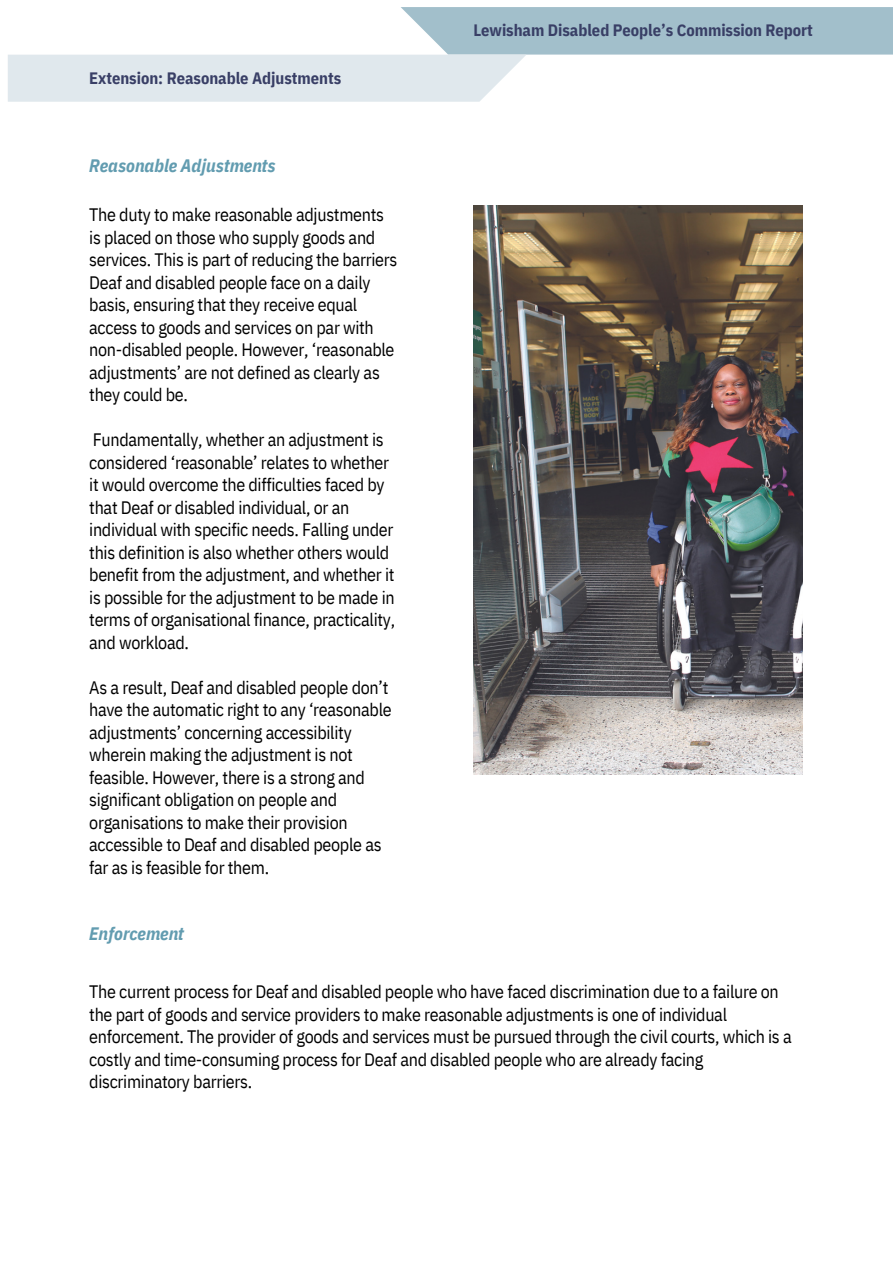
<style>
.page{position:relative;width:893px;height:1264px;background:#fff}
.page>*{position:absolute;margin:0;border:0;box-sizing:border-box;transform-origin:0 0}
.t1{font:18px/22.5px "IBM Plex Sans Cond";letter-spacing:-.015em;color:#000}
.t2{font:italic 700 18px "IBM Plex Sans Cond";color:#629cb0}
.t3{font:700 16.5px "IBM Plex Sans Cond";color:#393f66}
</style>
<div class="page">
<div style="left:400px;top:7px;width:492px;height:48px;background:#a2bfcb"></div>
<div style="left:8px;top:55px;width:518px;height:47px;background:#e0e8ed"></div>
<hr style="left:892px;top:55px;width:1px;height:47px;background:#e0e8ed">
<img style="left:473px;top:205px;width:329px;height:569px">
<p class="t3" style="left:89px;top:67px;width:253px">Extension: Reasonable Adjustments</p>
<p class="t2" style="left:89px;top:153px;width:188px">Reasonable Adjustments</p>
<p class="t1" style="left:89px;top:203px;width:309px">The duty to make reasonable adjustments is placed on those who supply goods and services. This is part of reducing the barriers Deaf and disabled people face on a daily basis, ensuring that they receive equal access to goods and services on par with non-disabled people. However, ‘reasonable adjustments’ are not defined as clearly as they could be.</p>
<p class="t1" style="left:89px;top:428px;width:307px">Fundamentally, whether an adjustment is considered ‘reasonable’ relates to whether it would overcome the difficulties faced by that Deaf or disabled individual, or an individual with specific needs. Falling under this definition is also whether others would benefit from the adjustment, and whether it is possible for the adjustment to be made in terms of organisational finance, practicality, and workload.</p>
<p class="t1" style="left:89px;top:675px;width:304px">As a result, Deaf and disabled people don’t have the automatic right to any ‘reasonable adjustments’ concerning accessibility wherein making the adjustment is not feasible. However, there is a strong and significant obligation on people and organisations to make their provision accessible to Deaf and disabled people as far as is feasible for them.</p>
<p class="t2" style="left:89px;top:921px;width:96px">Enforcement</p>
<p class="t3" style="left:473px;top:19px;width:341px">Lewisham Disabled People’s Commission Report</p>
<p class="t1" style="left:89px;top:980px;width:704px">The current process for Deaf and disabled people who have faced discrimination due to a failure on the part of goods and service providers to make reasonable adjustments is one of individual enforcement. The provider of goods and services must be pursued through the civil courts, which is a costly and time-consuming process for Deaf and disabled people who are already facing discriminatory barriers.</p>
</div>
